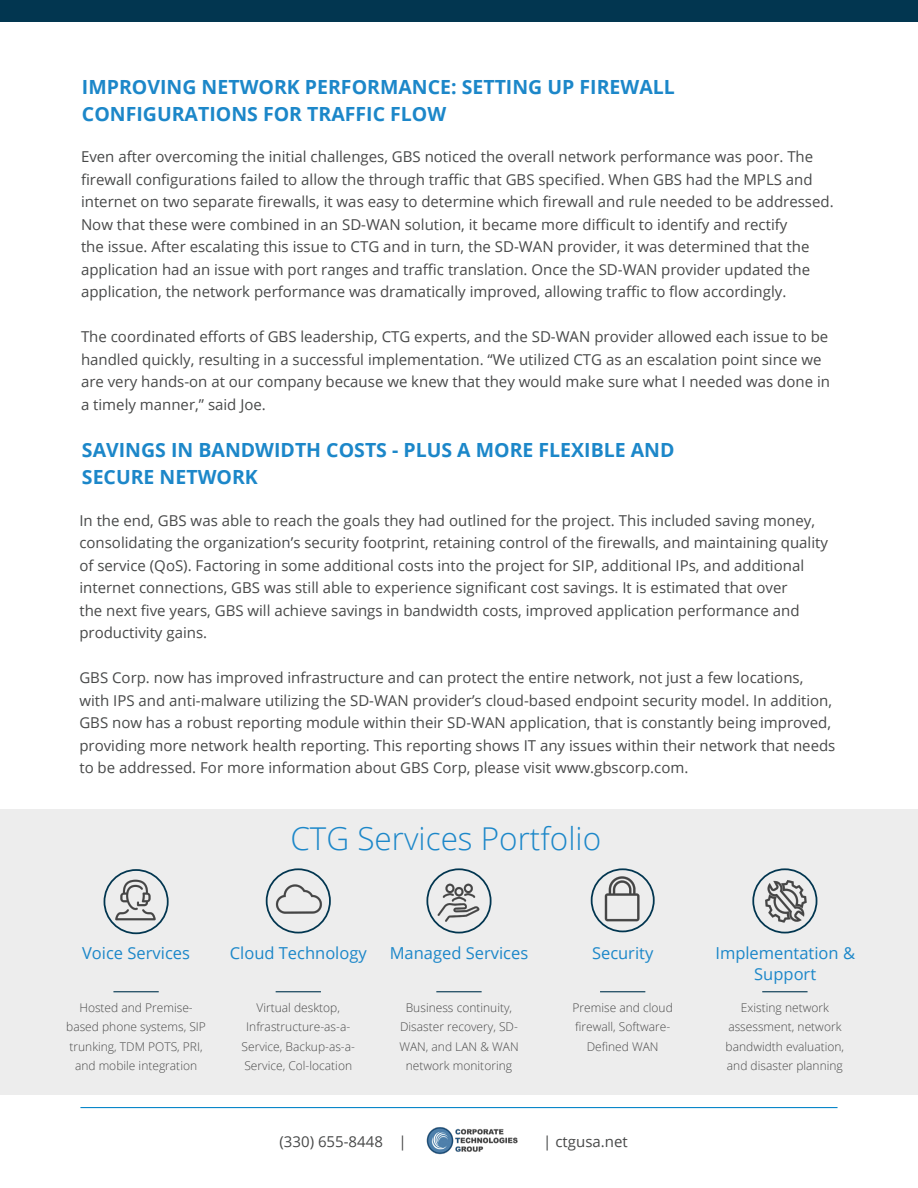
<style>
.page{position:relative;width:918px;height:1188px;background:#fff}
.page>*{position:absolute;margin:0;border:0;box-sizing:border-box;transform-origin:0 0}
.Header_3{font:300 31.5px "Open Sans";color:#1c87c9}
.t1{font:700 19.5px/27px "Open Sans";color:#1c87c9}
.t2{font:16.5px/21px "Open Sans";color:#1c87c9;text-align:center}
.t3{font:15px/22.5px "Open Sans";color:#484949}
.t4{font:300 12px/19.5px "Open Sans";color:#4a4a4a;text-align:center}
.t5{font:300 12px "Open Sans";letter-spacing:.05em;color:#231f20}
</style>
<div class="page">
<hr style="left:80px;top:1107px;width:758px;height:1px;background:#0a87c9">
<div style="left:0;top:809px;width:918px;height:286px;background:#ededed"></div>
<div style="left:0;top:0;width:918px;height:21px;background:#023650"></div>
<hr style="left:113px;top:991px;width:46px;height:1px;background:#023650">
<hr style="left:276px;top:991px;width:45px;height:1px;background:#023650">
<hr style="left:436px;top:991px;width:46px;height:1px;background:#023650">
<hr style="left:600px;top:991px;width:45px;height:1px;background:#023650">
<hr style="left:762px;top:991px;width:46px;height:1px;background:#023650">
<div style="left:591px;top:868px;width:64px;height:64px;border:2px solid #023650;border-radius:50%"></div>
<div style="left:752px;top:868px;width:65px;height:65px;border:2px solid #023650;border-radius:50%"></div>
<div style="left:426px;top:868px;width:66px;height:65px;border:2px solid #023650;border-radius:50%"></div>
<img style="left:434px;top:880px;width:49px;height:43px">
<img style="left:762px;top:876px;width:48px;height:50px">
<div style="left:266px;top:868px;width:65px;height:65px;border:2px solid #023650;border-radius:50%"></div>
<div style="left:104px;top:869px;width:65px;height:65px;border:2px solid #023650;border-radius:50%"></div>
<img style="left:594px;top:873px;width:55px;height:52px">
<img style="left:110px;top:874px;width:52px;height:54px">
<img style="left:271px;top:879px;width:54px;height:43px">
<img style="left:426px;top:1127px;width:92px;height:28px">
<p class="t1" style="left:82px;top:73px;width:594px">IMPROVING NETWORK PERFORMANCE: SETTING UP FIREWALL<br>CONFIGURATIONS FOR TRAFFIC FLOW</p>
<p class="t3" style="left:81px;top:145px;width:754px">Even after overcoming the initial challenges, GBS noticed the overall network performance was poor. The firewall configurations failed to allow the through traffic that GBS specified. When GBS had the MPLS and internet on two separate firewalls, it was easy to determine which firewall and rule needed to be addressed.<br>Now that these were combined in an SD-WAN solution, it became more difficult to identify and rectify<br>the issue. After escalating this issue to CTG and in turn, the SD-WAN provider, it was determined that the application had an issue with port ranges and traffic translation. Once the SD-WAN provider updated the application, the network performance was dramatically improved, allowing traffic to flow accordingly.</p>
<p class="t3" style="left:81px;top:325px;width:751px">The coordinated efforts of GBS leadership, CTG experts, and the SD-WAN provider allowed each issue to be handled quickly, resulting in a successful implementation. “We utilized CTG as an escalation point since we are very hands-on at our company because we knew that they would make sure what I needed was done in a timely manner,” said Joe.</p>
<p class="t1" style="left:82px;top:436px;width:594px">SAVINGS IN BANDWIDTH COSTS - PLUS A MORE FLEXIBLE AND<br>SECURE NETWORK</p>
<p class="t3" style="left:79px;top:509px;width:750px">In the end, GBS was able to reach the goals they had outlined for the project. This included saving money, consolidating the organization’s security footprint, retaining control of the firewalls, and maintaining quality of service (QoS). Factoring in some additional costs into the project for SIP, additional IPs, and additional internet connections, GBS was still able to experience significant cost savings. It is estimated that over<br>the next five years, GBS will achieve savings in bandwidth costs, improved application performance and productivity gains.</p>
<p class="t3" style="left:79px;top:666px;width:758px">GBS Corp. now has improved infrastructure and can protect the entire network, not just a few locations, with IPS and anti-malware utilizing the SD-WAN provider’s cloud-based endpoint security model. In addition, GBS now has a robust reporting module within their SD-WAN application, that is constantly being improved, providing more network health reporting. This reporting shows IT any issues within their network that needs to be addressed. For more information about GBS Corp, please visit www.gbscorp.com.</p>
<p class="Header_3" style="left:290px;top:817px;width:312px">CTG Services Portfolio</p>
<p class="t2" style="left:82px;top:942px;width:109px">Voice Services</p>
<p class="t2" style="left:230px;top:942px;width:139px">Cloud Technology</p>
<p class="t2" style="left:390px;top:942px;width:140px">Managed Services</p>
<p class="t2" style="left:592px;top:942px;width:63px">Security</p>
<p class="t2" style="left:715px;top:942px;width:141px">Implementation &amp;<br>Support</p>
<p class="t4" style="left:66px;top:998px;width:141px">Hosted and Premise&shy;based phone systems, SIP trunking, TDM POTS, PRI, and mobile integration</p>
<p class="t4" style="left:242px;top:998px;width:115px">Virtual desktop,<br>Infrastructure-as-a-<br>Service, Backup-as-a-<br>Service, Col-location</p>
<p class="t4" style="left:399px;top:998px;width:121px">Business continuity,<br>Disaster recovery, SD-<br>WAN, and LAN &amp; WAN network monitoring</p>
<p class="t4" style="left:573px;top:998px;width:102px;text-align:left">Premise and cloud firewall, Software-</p>
<p class="t4" style="left:587px;top:1037px;width:73px">Defined WAN</p>
<p class="t5" style="left:309px;top:1131px;width:110px">(330) 655-8448 |</p>
<p class="t5" style="left:525px;top:1131px;width:112px">| www.ctgusa.net</p>
<p class="t3" style="left:280px;top:1130px;width:129px">(330) 655-8448 |</p>
<p class="t3" style="left:543px;top:1130px;width:86px">| ctgusa.net</p>
<p class="t4" style="left:726px;top:998px;width:120px">Existing network assessment, network bandwidth evaluation, and disaster planning</p>
</div>
